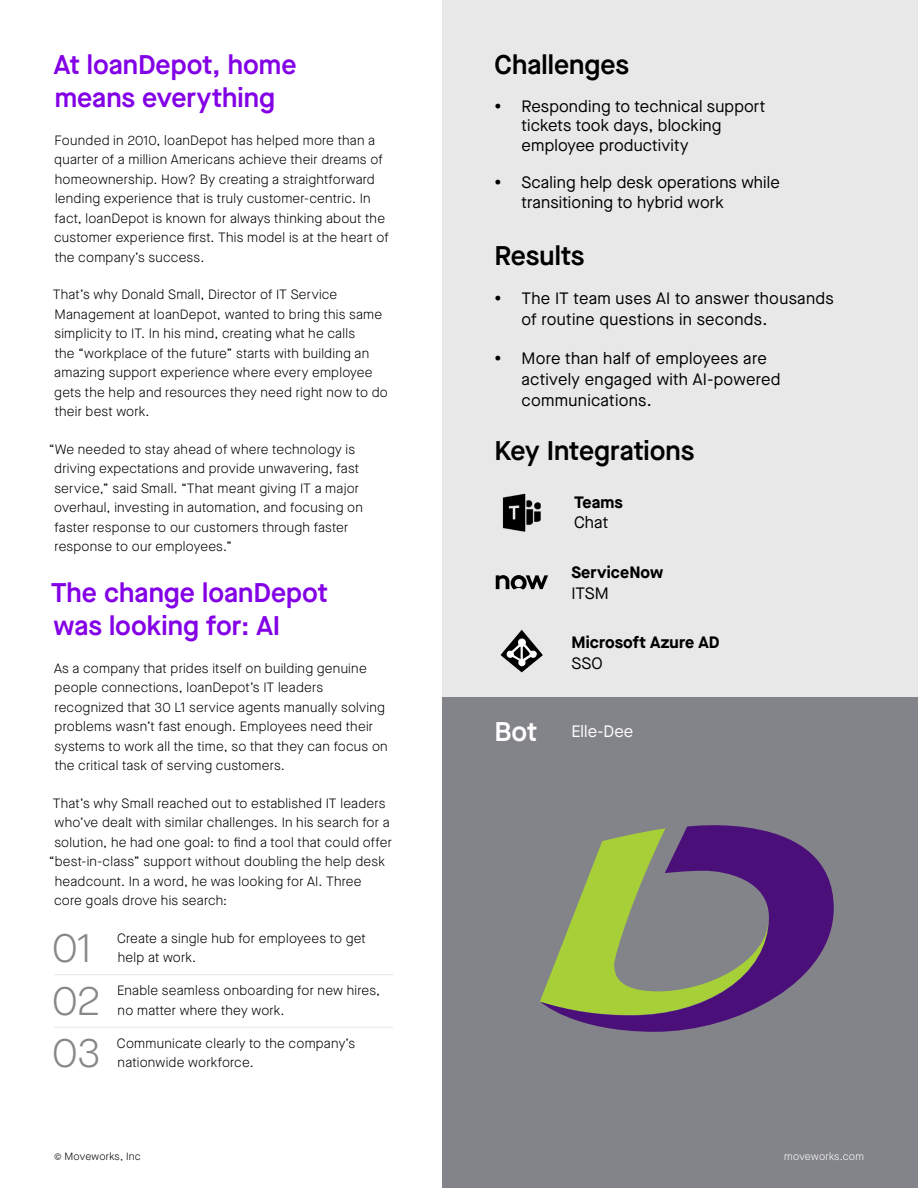
<style>
.page{position:relative;width:918px;height:1188px;background:#fff}
.page>*{position:absolute;margin:0;border:0;box-sizing:border-box;transform-origin:0 0}
.Body{font:300 41.4px "Maison Neue";color:#878787}
.Header_1{font:600 27px/33px "Maison Neue";color:#8300e6}
.Header_1-2{font:600 27px "Maison Neue";color:#000}
.Header_1-3{font:600 27px "Maison Neue";color:#fff}
.Body_Large{font:16.5px/19.5px "Maison Neue";letter-spacing:.01em;color:#000}
.Body_Large-2{font:700 16.5px/21px "Maison Neue";letter-spacing:.005em;color:#000}
.Body_Large-3{font:16.5px "Maison Neue";letter-spacing:.005em;color:#fff}
.Body-2{font:300 13.5px/19.5px "Maison Neue";letter-spacing:.015em;color:#000}
.t1{font:300 10.5px "Maison Neue";letter-spacing:.02em;color:#000}
.t2{font:300 10.5px "Maison Neue";letter-spacing:.02em;color:#fff}
.s1{font-weight:900}
.s2{font-weight:400}
</style>
<div class="page">
<div style="left:442px;top:0;width:476px;height:832px;background:#e8e8e8"></div>
<div style="left:442px;top:698px;width:476px;height:490px;background:#838489"></div>
<hr style="left:54px;top:974px;width:339px;height:1px;background:#e8e8e8">
<hr style="left:54px;top:1027px;width:339px;height:1px;background:#e8e8e8">
<svg style="left:501px;top:630px;width:42px;height:42px"></svg>
<svg style="left:496px;top:575px;width:51px;height:15px"></svg>
<img style="left:502px;top:493px;width:39px;height:39px">
<svg style="left:540px;top:825px;width:294px;height:207px"></svg>
<p class="Header_1" style="left:54px;top:48px;width:244px">At loanDepot, home means everything</p>
<p class="Body-2" style="left:54px;top:130px;width:336px">Founded in 2010, loanDepot has helped more than a quarter of a million Americans achieve their dreams of homeownership. How? By creating a straightforward lending experience that is truly customer-centric. In fact, loanDepot is known for always thinking about the customer experience first. This model is at the heart of the company’s success.</p>
<p class="Body-2" style="left:53px;top:285px;width:337px">That’s why Donald Small, Director of IT Service Management at loanDepot, wanted to bring this same simplicity to IT. In his mind, creating what he calls<br>the “workplace of the future” starts with building an amazing support experience where every employee gets the help and resources they need right now to do their best work.</p>
<p class="Body-2" style="left:54px;top:439px;width:310px;text-indent:-5px">“We needed to stay ahead of where technology is driving expectations and provide unwavering, fast service,” said Small. “That meant giving IT a major overhaul, investing in automation, and focusing on faster response to our customers through faster response to our employees.”</p>
<p class="Header_1" style="left:51px;top:576px;width:279px">The change loanDepot was looking for: AI</p>
<p class="Body-2" style="left:54px;top:658px;width:335px">As a company that prides itself on building genuine people connections, loanDepot’s IT leaders recognized that 30 L1 service agents manually solving problems wasn’t fast enough. Employees need their systems to work all the time, so that they can focus on the critical task of serving customers.</p>
<p class="Body-2" style="left:53px;top:793px;width:334px">That’s why Small reached out to established IT leaders</p>
<p class="Body-2" style="left:55px;top:813px;width:336px">who’ve dealt with similar challenges. In his search for a</p>
<p class="Body-2" style="left:54px;top:832px;width:339px">solution, he had one goal: to find a tool that could offer</p>
<p class="Body-2" style="left:49px;top:852px;width:338px">“best-in-class” support without doubling the help desk</p>
<p class="Body-2" style="left:55px;top:871px;width:308px">headcount. In a word, he was looking for AI. Three</p>
<p class="Body-2" style="left:54px;top:891px;width:175px">core goals drove his search:</p>
<p class="Body" style="left:52px;top:921px;width:41px">01</p>
<p class="Body-2" style="left:117px;top:928px;width:250px">Create a single hub for employees to get help at work.</p>
<p class="Body" style="left:52px;top:973px;width:50px">02</p>
<p class="Body-2" style="left:117px;top:981px;width:265px">Enable seamless onboarding for new hires, no matter where they work.</p>
<p class="Body" style="left:52px;top:1026px;width:50px">03</p>
<p class="Body-2" style="left:117px;top:1033px;width:240px">Communicate clearly to the company’s nationwide workforce.</p>
<p class="Header_1-2" style="left:495px;top:46px;width:136px">Challenges</p>
<p class="Body_Large" style="left:522px;top:96px;width:245px;text-indent:-27px"><span class="s1">•</span> Responding to technical support tickets took days, blocking employee productivity</p>
<p class="Body_Large" style="left:522px;top:173px;width:260px;text-indent:-27px"><span class="s1">•</span> Scaling help desk operations while transitioning to hybrid work</p>
<p class="Header_1-2" style="left:495px;top:237px;width:92px">Results</p>
<p class="Body_Large" style="left:522px;top:287px;width:314px;line-height:21px;text-indent:-27px"><span class="s1">•</span> The IT team uses AI to answer thousands of routine questions in seconds.</p>
<p class="Body_Large" style="left:522px;top:347px;width:260px;line-height:21px;text-indent:-27px"><span class="s1">•</span> More than half of employees are actively engaged with AI-powered communications.</p>
<p class="Header_1-2" style="left:495px;top:431px;width:202px">Key Integrations</p>
<p class="Body_Large-2" style="left:574px;top:491px;width:50px">Teams</p>
<p class="Body_Large" style="left:574px;top:512px;width:36px">Chat</p>
<p class="Body_Large-2" style="left:571px;top:561px;width:93px">ServiceNow<br><span class="s2">ITSM</span></p>
<p class="Body_Large-2" style="left:571px;top:631px;width:150px">Microsoft Azure AD<br><span class="s2">SSO</span></p>
<p class="Header_1-3" style="left:495px;top:713px;width:44px">Bot</p>
<p class="Body_Large-3" style="left:571px;top:720px;width:63px">Elle-Dee</p>
<p class="t1" style="left:54px;top:1149px;width:88px">© Moveworks, Inc</p>
<p class="t2" style="left:784px;top:1149px;width:81px">moveworks.com</p>
</div>
